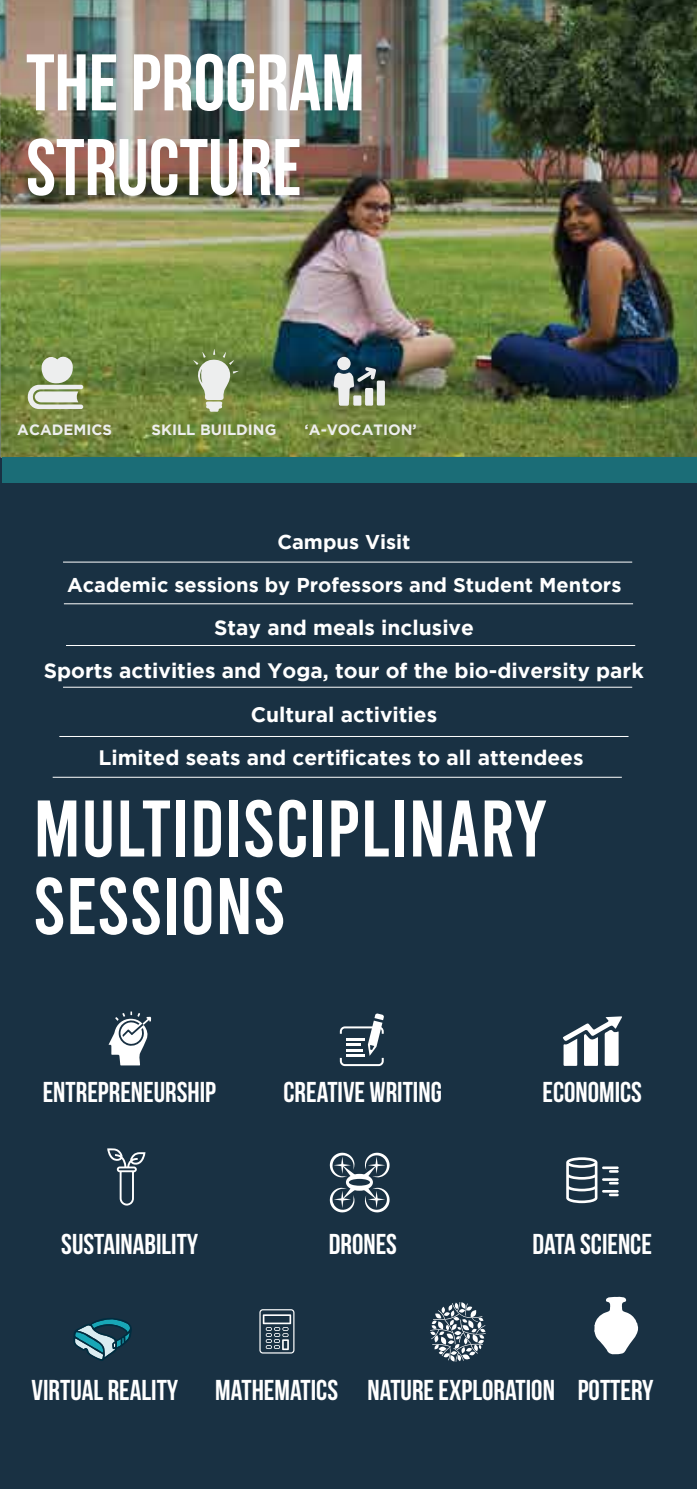
<style>
.page{position:relative;width:697px;height:1489px;background:#fff}
.page>*{position:absolute;margin:0;border:0;box-sizing:border-box;transform-origin:0 0}
.t1{font:80px/77.5px "Bebas";color:#fff}
.t2{font:700 80px/84.8px "Bebas Neue";color:#fff}
.t3{font:700 28.75px "Bebas Neue";color:#fff}
.t4{font:700 20.75px/43.5px "Gotham";color:#fff;text-align:center}
.t5{font:700 20px "Gotham";color:#fff}
.t6{font:700 15px "Gotham";color:#edeeee}
</style>
<div class="page">
<div style="left:0;top:0;width:696px;height:1488px;background:#193143"></div>
<img style="left:0;top:0;width:696px;height:457px">
<svg style="left:27px;top:356px;width:56px;height:53px"></svg>
<svg style="left:193px;top:349px;width:45px;height:63px"></svg>
<div style="left:337px;top:357px;width:13px;height:13px;background:#edeeee;border-radius:50%"></div>
<svg style="left:333px;top:367px;width:51px;height:39px"></svg>
<div style="left:2px;top:457px;width:694px;height:26px;background:#1b6d77"></div>
<hr style="left:63px;top:561px;width:568px;height:1px;background:#fff">
<hr style="left:64px;top:603px;width:568px;height:1px;background:#fff">
<hr style="left:66px;top:645px;width:568px;height:1px;background:#fff">
<hr style="left:63px;top:686px;width:568px;height:1px;background:#fff">
<hr style="left:59px;top:736px;width:569px;height:1px;background:#fff">
<hr style="left:53px;top:776px;width:568px;height:1px;background:#fff">
<svg style="left:563px;top:1016px;width:59px;height:49px"></svg>
<svg style="left:566px;top:1157px;width:52px;height:46px"></svg>
<hr style="left:601px;top:1189px;width:17px;height:3px;background:#fff">
<svg style="left:594px;top:1296px;width:43px;height:59px"></svg>
<svg style="left:259px;top:1309px;width:35px;height:44px"></svg>
<svg style="left:108px;top:1011px;width:43px;height:54px"></svg>
<svg style="left:107px;top:1148px;width:38px;height:57px"></svg>
<svg style="left:329px;top:1152px;width:60px;height:60px"></svg>
<svg style="left:73px;top:1318px;width:59px;height:43px"></svg>
<svg style="left:430px;top:1302px;width:55px;height:59px"></svg>
<svg style="left:339px;top:1013px;width:45px;height:53px"></svg>
<h1 class="t2" style="left:26px;top:39px;width:340px">THE PROGRAM<br>STRUCTURE</h1>
<p class="t6" style="left:17px;top:421px;width:96px">ACADEMICS</p>
<p class="t6" style="left:151px;top:421px;width:126px">SKILL BUILDING</p>
<p class="t6" style="left:304px;top:421px;width:114px">‘A-VOCATION’</p>
<p class="t5" style="left:277px;top:530px;width:135px">Campus Visit</p>
<p class="t5" style="left:67px;top:573px;width:555px">Academic sessions by Professors and Student Mentors</p>
<p class="t4" style="left:214px;top:605px;width:261px">Stay and meals inclusive</p>
<p class="t4" style="left:44px;top:648px;width:601px">Sports activities and Yoga, tour of the bio-diversity park<br>Cultural activities<br>Limited seats and certificates to all attendees</p>
<h1 class="t1" style="left:33px;top:789px;width:516px">MULTIDISCIPLINARY<br>SESSIONS</h1>
<h2 class="t3" style="left:43px;top:1076px;width:175px">ENTREPRENEURSHIP</h2>
<h2 class="t3" style="left:61px;top:1228px;width:138px">SUSTAINABILITY</h2>
<h2 class="t3" style="left:283px;top:1076px;width:160px">CREATIVE WRITING</h2>
<h2 class="t3" style="left:542px;top:1075px;width:101px">ECONOMICS</h2>
<h2 class="t3" style="left:328px;top:1228px;width:70px">DRONES</h2>
<h2 class="t3" style="left:532px;top:1228px;width:121px">DATA SCIENCE</h2>
<h2 class="t3" style="left:32px;top:1373px;width:148px">VIRTUAL REALITY</h2>
<h2 class="t3" style="left:215px;top:1373px;width:439px">MATHEMATICS NATURE EXPLORATION POTTERY</h2>
</div>
